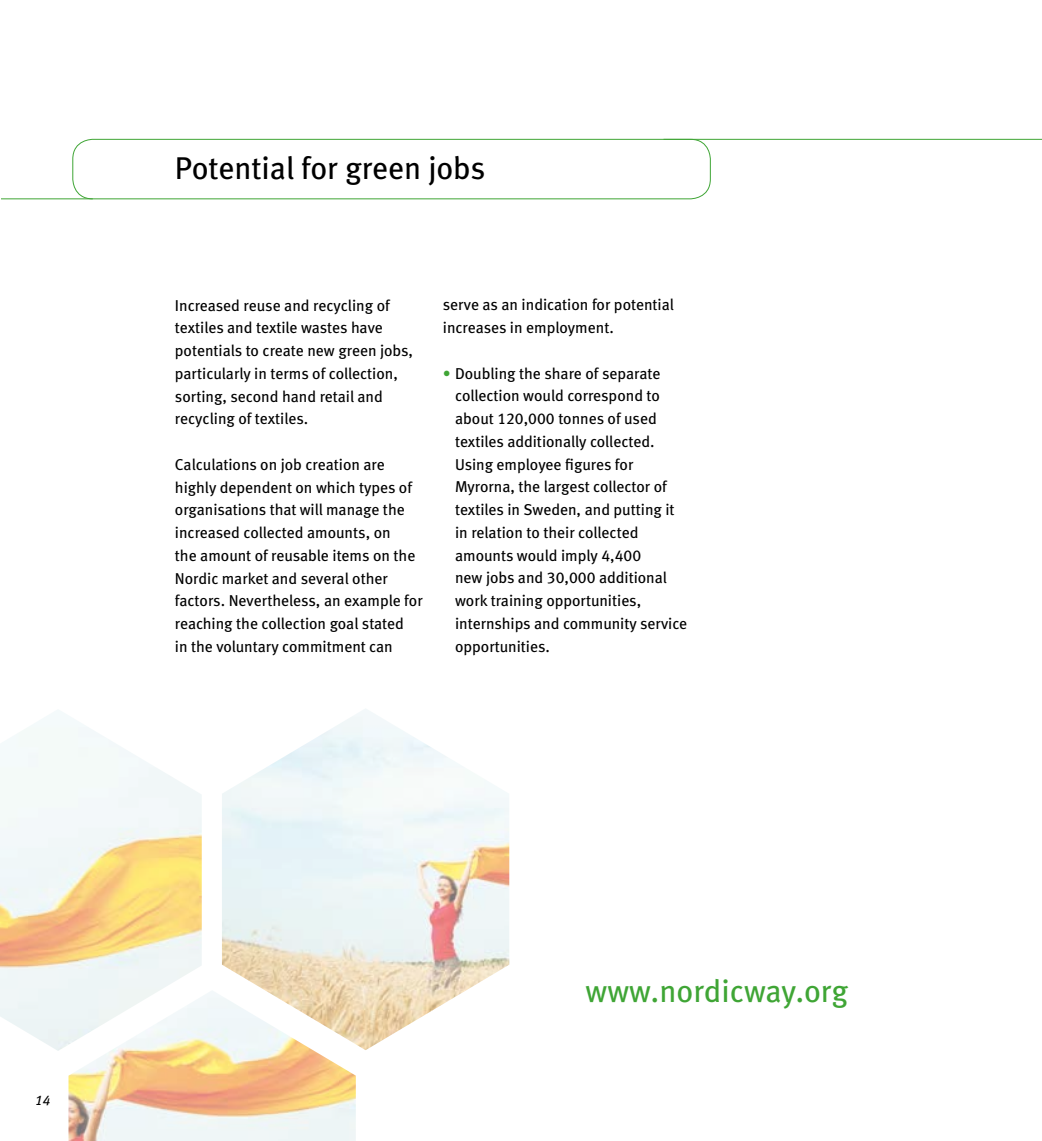
<style>
.page{position:relative;width:1042px;height:1141px;background:#fff}
.page>*{position:absolute;margin:0;border:0;box-sizing:border-box;transform-origin:0 0}
.t1{font:31.5px "Meta Book LF";color:#000}
.t2{font:31.5px "Meta Book LF";color:#3fa535}
.t3{font:15.75px/22.8px "Meta Book LF";color:#000}
.t4{font:italic 14px "Meta Book LF";color:#000}
.s1{color:#3fa535}
</style>
<div class="page">
<div style="left:72px;top:139px;width:639px;height:60px;border:1px solid #3fa535;border-radius:20px"></div>
<hr style="left:1px;top:198px;width:92px;height:1px;background:#3fa535">
<hr style="left:663px;top:139px;width:379px;height:1px;background:#3fa535">
<img style="left:0;top:710px;width:202px;height:341px">
<img style="left:68px;top:990px;width:288px;height:151px">
<img style="left:222px;top:709px;width:287px;height:341px">
<h1 class="t1" style="left:175px;top:149px;width:312px">Potential for green jobs</h1>
<p class="t3" style="left:175px;top:293px;width:240px">Increased reuse and recycling of textiles and textile wastes have potentials to create new green jobs, particularly in terms of collection, sorting, second hand retail and recycling of textiles.</p>
<p class="t3" style="left:175px;top:453px;width:249px">Calculations on job creation are highly dependent on which types of organisations that will manage the increased collected amounts, on<br>the amount of reusable items on the Nordic market and several other factors. Nevertheless, an example for reaching the collection goal stated<br>in the voluntary commitment can</p>
<p class="t3" style="left:443px;top:293px;width:233px">serve as an indication for potential increases in employment.</p>
<p class="t3" style="left:443px;top:362px;width:219px"><span class="s1">•</span> Doubling the share of separate</p>
<p class="t3" style="left:455px;top:384px;width:206px">collection would correspond to</p>
<p class="t3" style="left:455px;top:407px;width:203px">about 120,000 tonnes of used</p>
<p class="t3" style="left:455px;top:430px;width:201px">textiles additionally collected.</p>
<p class="t3" style="left:443px;top:453px;width:192px">Using employee figures for</p>
<p class="t3" style="left:455px;top:475px;width:213px">Myrorna, the largest collector of</p>
<p class="t3" style="left:455px;top:498px;width:221px">textiles in Sweden, and putting it</p>
<p class="t3" style="left:455px;top:521px;width:185px">in relation to their collected</p>
<p class="t3" style="left:455px;top:544px;width:188px">amounts would imply 4,400</p>
<p class="t3" style="left:455px;top:566px;width:213px">new jobs and 30,000 additional</p>
<p class="t3" style="left:455px;top:589px;width:188px">work training opportunities,</p>
<p class="t3" style="left:455px;top:612px;width:234px">internships and community service</p>
<p class="t3" style="left:455px;top:635px;width:96px">opportunities.</p>
<p class="t4" style="left:35px;top:1092px;width:17px">14</p>
<h1 class="t2" style="left:585px;top:972px;width:264px">www.nordicway.org</h1>
</div>
